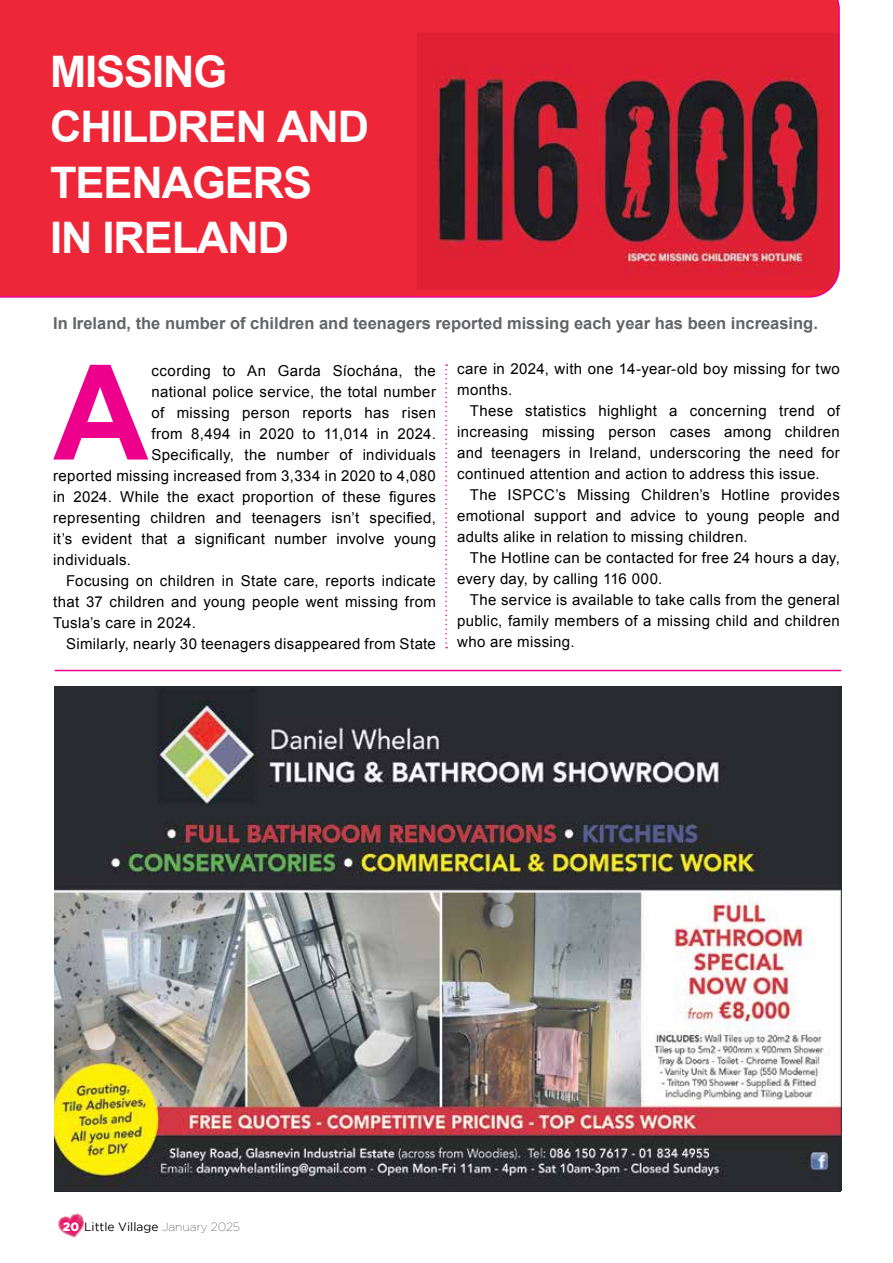
<style>
.page{position:relative;width:893px;height:1263px;background:#fff}
.page>*{position:absolute;margin:0;border:0;box-sizing:border-box;transform-origin:0 0}
.t1{font:700 132.3px "Arial";color:#ec008c}
.t2{font:700 43.5px/55.5px "Arial";letter-spacing:-.025em;color:#fff}
.t3{font:700 16.5px "Arial";color:#636466}
.t4{font:15px/21px "Arial";letter-spacing:.025em;color:#000;text-align:justify}
.t5{font:12px "Gotham";color:#000}
.s1{font-weight:900;color:#fff}
.s2{font-weight:100}
</style>
<div class="page">
<img style="left:58px;top:1213px;width:26px;height:25px">
<svg style="left:0;top:0;width:840px;height:298px;background:#ca2435"></svg>
<svg style="left:445px;top:364px;width:2px;height:284px"></svg>
<hr style="left:55px;top:670px;width:786px;height:1px;background:#ec008c">
<img style="left:55px;top:686px;width:786px;height:504px">
<h2 class="t2" style="left:50px;top:45px;width:321px">MISSING<br>CHILDREN AND<br>TEENAGERS<br>IN IRELAND</h2>
<p class="t3" style="left:53px;top:312px;width:766px">In Ireland, the number of children and teenagers reported missing each year has been increasing.</p>
<h1 class="t1" style="left:53px;top:326px;width:97px">A</h1>
<p class="t4" style="left:152px;top:360px;width:286px">ccording to An Garda Síochána, the</p>
<p class="t4" style="left:152px;top:381px;width:286px">national police service, the total number</p>
<p class="t4" style="left:152px;top:402px;width:286px">of missing person reports has risen</p>
<p class="t4" style="left:152px;top:423px;width:286px">from 8,494 in 2020 to 11,014 in 2024.</p>
<p class="t4" style="left:152px;top:444px;width:286px">Specifically, the number of individuals</p>
<p class="t4" style="left:53px;top:465px;width:384px">reported missing increased from 3,334 in 2020 to 4,080</p>
<p class="t4" style="left:53px;top:486px;width:384px">in 2024. While the exact proportion of these figures</p>
<p class="t4" style="left:53px;top:507px;width:384px">representing children and teenagers isn’t specified,</p>
<p class="t4" style="left:53px;top:528px;width:384px">it’s evident that a significant number involve young</p>
<p class="t4" style="left:53px;top:549px;width:79px">individuals.</p>
<p class="t4" style="left:66px;top:570px;width:371px">Focusing on children in State care, reports indicate</p>
<p class="t4" style="left:53px;top:591px;width:384px">that 37 children and young people went missing from</p>
<p class="t4" style="left:53px;top:612px;width:144px">Tusla’s care in 2024.</p>
<p class="t4" style="left:66px;top:633px;width:371px">Similarly, nearly 30 teenagers disappeared from State</p>
<p class="t4" style="left:457px;top:358px;width:384px">care in 2024, with one 14-year-old boy missing for two months.</p>
<p class="t4" style="left:457px;top:400px;width:384px;text-indent:13px">These statistics highlight a concerning trend of increasing missing person cases among children and teenagers in Ireland, underscoring the need for continued attention and action to address this issue.</p>
<p class="t4" style="left:457px;top:484px;width:384px;text-indent:13px">The ISPCC’s Missing Children’s Hotline provides emotional support and advice to young people and adults alike in relation to missing children.</p>
<p class="t4" style="left:457px;top:547px;width:384px;text-indent:13px">The Hotline can be contacted for free 24 hours a day, every day, by calling 116 000.</p>
<p class="t4" style="left:457px;top:589px;width:384px;text-indent:13px">The service is available to take calls from the general public, family members of a missing child and children who are missing.</p>
<p class="t5" style="left:63px;top:1220px;width:179px"><span class="s1">20</span> Little Village <span class="s2">January 2025</span></p>
</div>
